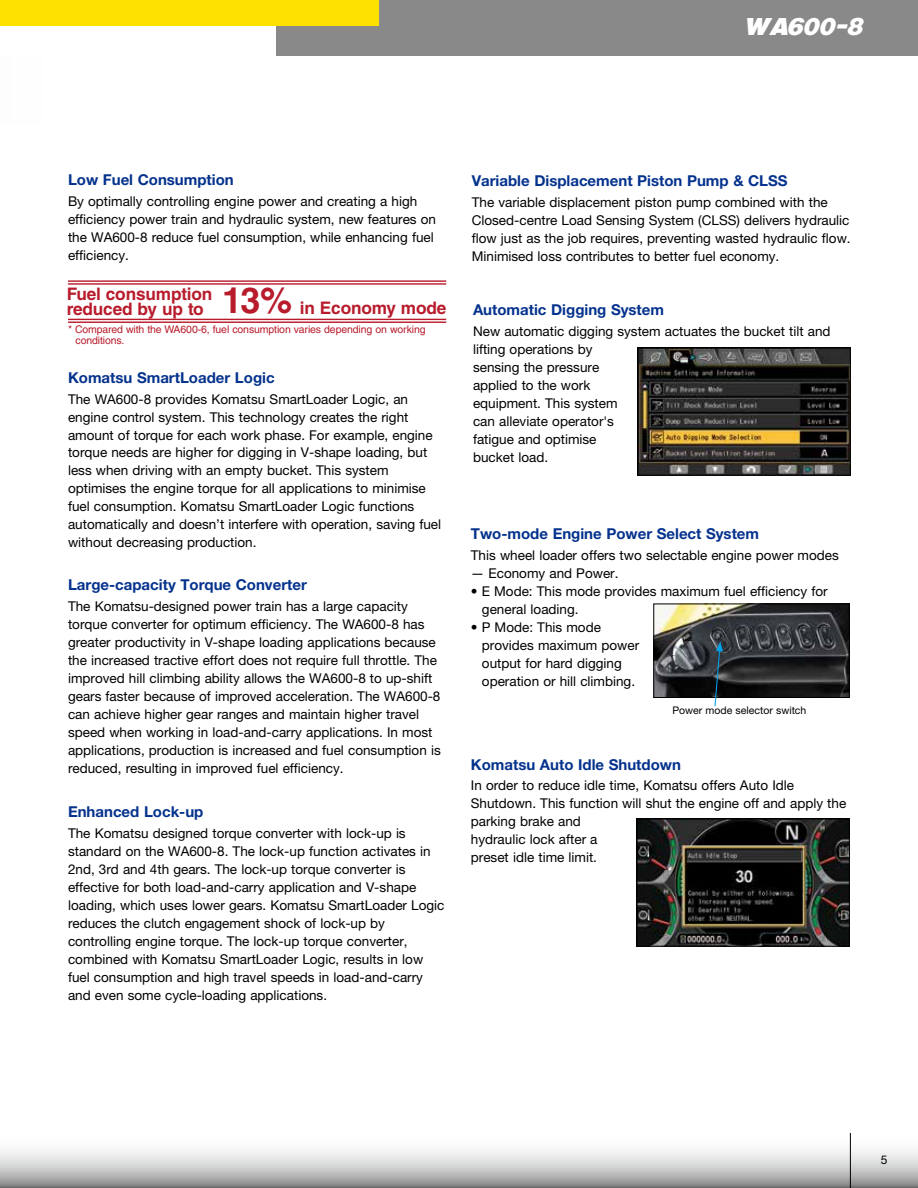
<style>
.page{position:relative;width:918px;height:1188px;background:#fff}
.page>*{position:absolute;margin:0;border:0;box-sizing:border-box;transform-origin:0 0}
.t1{font:700 36px "Helvetica LT Std";color:#b81c2c}
.t2{font:italic 22.5px "Komatsu VI";letter-spacing:-.015em;color:#fff}
.t3{font:700 17.25px/15px "Helvetica LT Std";letter-spacing:-.01em;color:#b81c2c}
.t4{font:700 15px "Helvetica Neue LT Pro";color:#05328d}
.t5{font:13.5px/18px "Helvetica Neue LT Pro";color:#000}
.t6{font:12px "Helvetica Neue LT Pro";color:#000}
.t7{font:10.5px/10.5px "Helvetica LT Std";letter-spacing:-.01em;color:#b81c2c}
.t8{font:10.5px "Helvetica Neue LT Pro";color:#000}
</style>
<div class="page">
<hr style="left:68px;top:280px;width:378px;height:2px;background:#b81c2c">
<hr style="left:68px;top:283px;width:378px;height:2px;background:#b81c2c">
<hr style="left:68px;top:319px;width:378px;height:1px;background:#b81c2c">
<hr style="left:68px;top:322px;width:378px;height:1px;background:#b81c2c">
<img style="left:639px;top:349px;width:210px;height:125px">
<div style="left:637px;top:347px;width:214px;height:129px;border:1px solid #000"></div>
<img style="left:655px;top:606px;width:193px;height:90px">
<div style="left:653px;top:604px;width:197px;height:94px;border:1px solid #000"></div>
<svg style="left:714px;top:641px;width:9px;height:66px"></svg>
<img style="left:638px;top:820px;width:210px;height:125px">
<div style="left:636px;top:818px;width:214px;height:129px;border:1px solid #000"></div>
<div style="left:276px;top:0;width:642px;height:55px;background:#898989"></div>
<div style="left:0;top:0;width:378px;height:25px;background:#ffe100"></div>
<svg style="left:0;top:1133px;width:918px;height:55px"></svg>
<hr style="left:850px;top:1133px;width:1px;height:55px;background:#000">
<h2 class="t2" style="left:747px;top:15px;width:119px">WA600-8</h2>
<p class="t4" style="left:68px;top:171px;width:167px">Low Fuel Consumption</p>
<p class="t5" style="left:68px;top:192px;width:370px">By optimally controlling engine power and creating a high efficiency power train and hydraulic system, new features on the WA600-8 reduce fuel consumption, while enhancing fuel efficiency.</p>
<h1 class="t1" style="left:222px;top:278px;width:72px">13%</h1>
<p class="t7" style="left:76px;top:324px;width:352px;text-indent:-7px">* Compared with the WA600-6, fuel consumption varies depending on working conditions.</p>
<p class="t3" style="left:67px;top:286px;width:147px">Fuel consumption reduced by up to</p>
<p class="t3" style="left:300px;top:300px;width:148px">in Economy mode</p>
<p class="t4" style="left:68px;top:368px;width:208px">Komatsu SmartLoader Logic</p>
<p class="t5" style="left:68px;top:390px;width:375px">The WA600-8 provides Komatsu SmartLoader Logic, an engine control system. This technology creates the right amount of torque for each work phase. For example, engine torque needs are higher for digging in V-shape loading, but less when driving with an empty bucket. This system optimises the engine torque for all applications to minimise fuel consumption. Komatsu SmartLoader Logic functions automatically and doesn’t interfere with operation, saving fuel without decreasing production.</p>
<p class="t4" style="left:68px;top:575px;width:240px">Large-capacity Torque Converter</p>
<p class="t5" style="left:68px;top:597px;width:374px">The Komatsu-designed power train has a large capacity torque converter for optimum efficiency. The WA600-8 has greater productivity in V-shape loading applications because the increased tractive effort does not require full throttle. The improved hill climbing ability allows the WA600-8 to up-shift gears faster because of improved acceleration. The WA600-8 can achieve higher gear ranges and maintain higher travel speed when working in load-and-carry applications. In most applications, production is increased and fuel consumption is reduced, resulting in improved fuel efficiency.</p>
<p class="t4" style="left:68px;top:802px;width:137px">Enhanced Lock-up</p>
<p class="t5" style="left:68px;top:824px;width:378px">The Komatsu designed torque converter with lock-up is standard on the WA600-8. The lock-up function activates in 2nd, 3rd and 4th gears. The lock-up torque converter is effective for both load-and-carry application and V-shape loading, which uses lower gears. Komatsu SmartLoader Logic reduces the clutch engagement shock of lock-up by controlling engine torque. The lock-up torque converter, combined with Komatsu SmartLoader Logic, results in low fuel consumption and high travel speeds in load-and-carry and even some cycle-loading applications.</p>
<p class="t4" style="left:472px;top:171px;width:317px">Variable Displacement Piston Pump &amp; CLSS</p>
<p class="t5" style="left:472px;top:193px;width:380px">The variable displacement piston pump combined with the Closed-centre Load Sensing System (CLSS) delivers hydraulic flow just as the job requires, preventing wasted hydraulic flow.<br>Minimised loss contributes to better fuel economy.</p>
<p class="t4" style="left:473px;top:300px;width:193px">Automatic Digging System</p>
<p class="t5" style="left:473px;top:322px;width:359px">New automatic digging system actuates the bucket tilt and lifting operations by<br>sensing the pressure<br>applied to the work<br>equipment. This system<br>can alleviate operator's<br>fatigue and optimise<br>bucket load.</p>
<p class="t4" style="left:471px;top:524px;width:290px">Two-mode Engine Power Select System</p>
<p class="t5" style="left:471px;top:546px;width:370px">This wheel loader offers two selectable engine power modes</p>
<p class="t5" style="left:471px;top:564px;width:149px">— Economy and Power.</p>
<p class="t5" style="left:482px;top:582px;width:347px;text-indent:-11px">• E Mode: This mode provides maximum fuel efficiency for general loading.</p>
<p class="t5" style="left:482px;top:618px;width:159px;text-indent:-11px">• P Mode: This mode provides maximum power output for hard digging operation or hill climbing.</p>
<p class="t8" style="left:672px;top:704px;width:136px">Power mode selector switch</p>
<p class="t4" style="left:471px;top:755px;width:212px">Komatsu Auto Idle Shutdown</p>
<p class="t5" style="left:471px;top:777px;width:377px">In order to reduce idle time, Komatsu offers Auto Idle Shutdown. This function will shut the engine off and apply the parking brake and<br>hydraulic lock after a<br>preset idle time limit.</p>
<p class="t6" style="left:881px;top:1153px;width:8px">5</p>
</div>
